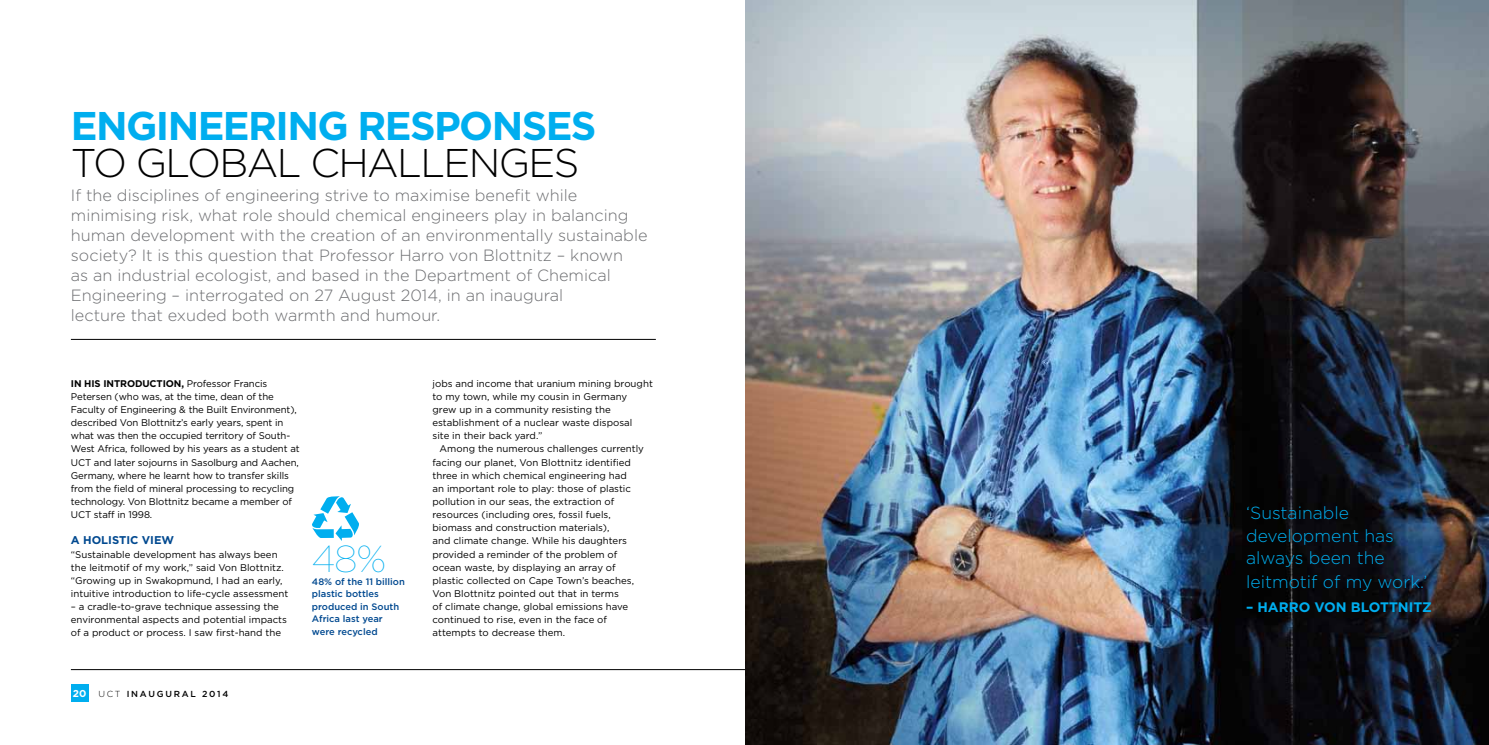
<style>
.page{position:relative;width:1489px;height:745px;background:#fff}
.page>*{position:absolute;margin:0;border:0;box-sizing:border-box;transform-origin:0 0}
.t1{font:700 40px "Gotham";letter-spacing:-.04em;color:#00aeef}
.t2{font:300 40px "Gotham";letter-spacing:-.04em;color:#000}
.t3{font:100 37.5px "Gotham";color:#00aeef}
.t4{font:300 17.5px/22.9px "Gotham";color:#00aeef}
.t5{font:300 16.25px/20px "Gotham";color:#6d6e71}
.t6{font:700 13.75px "Gotham";color:#00aeef}
.t7{font:700 11.25px "Gotham";color:#004990}
.t8{font:9.75px/13.1px "Gotham";color:#000}
.t9{font:500 9.38px/12.5px "Gotham";color:#004990}
.t10{font:500 8.75px "Gotham";letter-spacing:.2em;color:#000}
.s1{font-weight:700}
.s2{font-weight:700;font-size:10px;color:#fff}
.s3{font-weight:300}
</style>
<div class="page">
<div style="left:71px;top:683px;width:17px;height:18px;background:#00aeef"></div>
<hr style="left:71px;top:668px;width:1346px;height:1px;background:#000">
<img style="left:745px;top:0;width:743px;height:744px">
<hr style="left:71px;top:339px;width:585px;height:1px;background:#000">
<svg style="left:312px;top:496px;width:47px;height:44px"></svg>
<h1 class="t1" style="left:71px;top:103px;width:527px">ENGINEERING RESPONSES</h1>
<h1 class="t2" style="left:71px;top:141px;width:510px">to global challenges</h1>
<p class="t5" style="left:71px;top:185px;width:578px">If the disciplines of engineering strive to maximise benefit while minimising risk, what role should chemical engineers play in balancing human development with the creation of an environmentally sustainable society? It is this question that Professor Harro von Blottnitz – known<br>as an industrial ecologist, and based in the Department of Chemical Engineering – interrogated on 27 August 2014, in an inaugural<br>lecture that exuded both warmth and humour.</p>
<p class="t8" style="left:71px;top:376px;width:230px"><span class="s1">I N HIS INTRODUCTION,</span> Professor Francis Petersen (who was, at the time, dean of the Faculty of Engineering &amp; the Built Environment), described Von Blottnitz’s early years, spent in what was then the occupied territory of South-West Africa, followed by his years as a student at UCT and later sojourns in Sasolburg and Aachen, Germany, where he learnt how to transfer skills from the field of mineral processing to recycling technology. Von Blottnitz became a member of UCT staff in 1998.</p>
<p class="t7" style="left:71px;top:533px;width:105px">A HOLISTIC VIEW</p>
<p class="t8" style="left:71px;top:547px;width:219px">“Sustainable development has always been the leitmotif of my work,” said Von Blottnitz. “Growing up in Swakopmund, I had an early, intuitive introduction to life-cycle assessment</p>
<p class="t8" style="left:71px;top:599px;width:218px">– a cradle-to-grave technique assessing the environmental aspects and potential impacts of a product or process. I saw first-hand the</p>
<h2 class="t3" style="left:312px;top:538px;width:76px">48%</h2>
<p class="t9" style="left:312px;top:574px;width:94px">48% of the 11 billion plastic bottles produced in South<br>Africa last year were recycled</p>
<p class="t10" style="left:73px;top:688px;width:157px"><span class="s2">20</span> <span class="s3">UCT</span> INAUGURAL 2014</p>
<p class="t8" style="left:432px;top:376px;width:222px">jobs and income that uranium mining brought to my town, while my cousin in Germany grew up in a community resisting the establishment of a nuclear waste disposal<br>site in their back yard.”</p>
<p class="t8" style="left:432px;top:442px;width:213px;text-indent:7px">Among the numerous challenges currently facing our planet, Von Blottnitz identified three in which chemical engineering had<br>an important role to play: those of plastic pollution in our seas, the extraction of resources (including ores, fossil fuels, biomass and construction materials),<br>and climate change. While his daughters provided a reminder of the problem of ocean waste, by displaying an array of plastic collected on Cape Town’s beaches, Von Blottnitz pointed out that in terms<br>of climate change, global emissions have continued to rise, even in the face of attempts to decrease them.</p>
<h3 class="t4" style="left:1245px;top:501px;width:183px">‘Sustainable development has always been the leitmotif of my work.’</h3>
<h3 class="t6" style="left:1245px;top:598px;width:187px">– HARRO VON BLOTTNITZ</h3>
</div>
